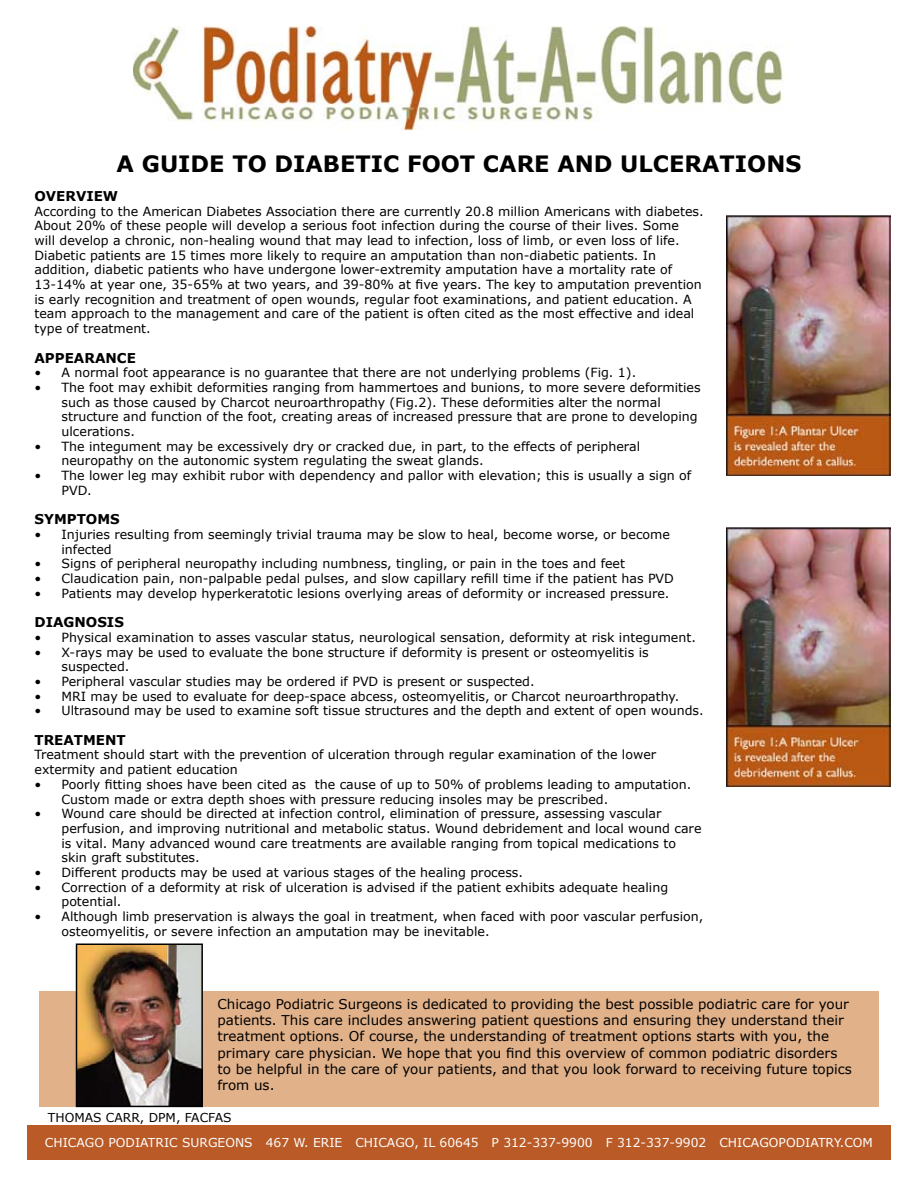
<style>
.page{position:relative;width:918px;height:1188px;background:#fff}
.page>*{position:absolute;margin:0;border:0;box-sizing:border-box;transform-origin:0 0}
.t1{font:700 22.5px "Verdana";color:#000}
.t2{font:13.5px/16.2px "Verdana";color:#000}
.t3{font:700 13.5px "Verdana";color:#000}
.t4{font:12.6px/14.7px "Verdana";color:#000}
.t5{font:12.3px "Verdana";color:#fff}
.t6{font:12.3px "Verdana";color:#000}
</style>
<div class="page">
<img style="left:133px;top:25px;width:652px;height:106px">
<div style="left:27px;top:1125px;width:864px;height:35px;background:#b95a27"></div>
<div style="left:39px;top:991px;width:840px;height:116px;background:#e1b18a"></div>
<img style="left:79px;top:947px;width:121px;height:157px">
<div style="left:76px;top:944px;width:127px;height:163px;border:2px solid #000"></div>
<img style="left:726px;top:216px;width:165px;height:259px">
<img style="left:727px;top:528px;width:164px;height:258px">
<h1 class="t1" style="left:117px;top:150px;width:686px">A GUIDE TO DIABETIC FOOT CARE AND ULCERATIONS</h1>
<p class="t3" style="left:34px;top:187px;width:85px">OVERVIEW</p>
<p class="t4" style="left:34px;top:203px;width:671px">According to the American Diabetes Association there are currently 20.8 million Americans with diabetes.<br>About 20% of these people will develop a serious foot infection during the course of their lives. Some<br>will develop a chronic, non-healing wound that may lead to infection, loss of limb, or even loss of life.<br>Diabetic patients are 15 times more likely to require an amputation than non-diabetic patients. In addition, diabetic patients who have undergone lower-extremity amputation have a mortality rate of 13-14% at year one, 35-65% at two years, and 39-80% at five years. The key to amputation prevention is early recognition and treatment of open wounds, regular foot examinations, and patient education. A team approach to the management and care of the patient is often cited as the most effective and ideal type of treatment.</p>
<p class="t3" style="left:34px;top:349px;width:82px">APPEARANCE</p>
<p class="t4" style="left:62px;top:365px;width:641px">A normal foot appearance is no guarantee that there are not underlying problems (Fig. 1).<br>The foot may exhibit deformities ranging from hammertoes and bunions, to more severe deformities such as those caused by Charcot neuroarthropathy (Fig.2). These deformities alter the normal structure and function of the foot, creating areas of increased pressure that are prone to developing ulcerations.<br>The integument may be excessively dry or cracked due, in part, to the effects of peripheral neuropathy on the autonomic system regulating the sweat glands.<br>The lower leg may exhibit rubor with dependency and pallor with elevation; this is usually a sign of PVD.</p>
<p class="t3" style="left:34px;top:511px;width:86px">SYMPTOMS</p>
<p class="t4" style="left:62px;top:527px;width:614px">Injuries resulting from seemingly trivial trauma may be slow to heal, become worse, or become infected<br>Signs of peripheral neuropathy including numbness, tingling, or pain in the toes and feet Claudication pain, non-palpable pedal pulses, and slow capillary refill time if the patient has PVD Patients may develop hyperkeratotic lesions overlying areas of deformity or increased pressure.</p>
<p class="t3" style="left:34px;top:614px;width:40px">DIAGNOSIS</p>
<p class="t4" style="left:62px;top:629px;width:636px">Physical examination to asses vascular status, neurological sensation, deformity at risk integument.<br>X-rays may be used to evaluate the bone structure if deformity is present or osteomyelitis is suspected.<br>Peripheral vascular studies may be ordered if PVD is present or suspected.<br>MRI</p>
<p class="t4" style="left:34px;top:365px;width:8px">• •</p>
<p class="t4" style="left:34px;top:438px;width:8px">•</p>
<p class="t4" style="left:34px;top:468px;width:8px">•</p>
<p class="t4" style="left:34px;top:527px;width:8px">•</p>
<p class="t4" style="left:34px;top:556px;width:8px;text-align:justify">• • •</p>
<p class="t4" style="left:34px;top:629px;width:8px">• •</p>
<p class="t4" style="left:34px;top:674px;width:8px;text-align:justify">• • •</p>
<p class="t4" style="left:62px;top:688px;width:644px;text-align:center">may be used to evaluate for deep-space abcess, osteomyelitis, or Charcot neuroarthropathy.<br>U ltrasound may be used to examine soft tissue structures and the depth and extent of open wounds.</p>
<p class="t3" style="left:34px;top:731px;width:11px">TRE</p>
<p class="t3" style="left:63px;top:731px;width:43px">ATMENT</p>
<p class="t4" style="left:34px;top:747px;width:623px">Treatment should start with the prevention of ulceration through regular examination of the lower extermity and patient education</p>
<p class="t4" style="left:62px;top:776px;width:643px">Poorly fitting shoes have been cited as the cause of up to 50% of problems leading to amputation.<br>Custom made or extra depth shoes with pressure reducing insoles may be prescribed.<br>Wound care should be directed at infection control, elimination of pressure, assessing vascular perfusion, and improving nutritional and metabolic status. Wound debridement and local wound care is vital. Many advanced wound care treatments are available ranging from topical medications to skin graft substitutes.<br>Different products may be used at various stages of the healing process.<br>Correction of a deformity at risk of ulceration is advised if the patient exhibits adequate healing potential.<br>Although limb preservation is always the goal in treatment, when faced with poor vascular perfusion, osteomyelitis, or severe infection an amputation may be inevitable.</p>
<p class="t4" style="left:34px;top:776px;width:8px">•</p>
<p class="t4" style="left:34px;top:806px;width:8px">•</p>
<p class="t4" style="left:34px;top:865px;width:8px">• •</p>
<p class="t4" style="left:34px;top:909px;width:8px">•</p>
<p class="t2" style="left:218px;top:995px;width:636px">Chicago Podiatric Surgeons is dedicated to providing the best possible podiatric care for your patients. This care includes answering patient questions and ensuring they understand their treatment options. Of course, the understanding of treatment options starts with you, the primary care physician. We hope that you find this overview of common podiatric disorders to be helpful in the care of your patients, and that you look forward to receiving future topics from us.</p>
<p class="t6" style="left:48px;top:1109px;width:183px">thomas carr, dpm, facfas</p>
<p class="t5" style="left:45px;top:1134px;width:830px">Chicago Podiatric Surgeons 467 W. Erie Chicago, IL 60645 P 312-337-9900 F 312-337-9902 chicagopodiatry.com</p>
</div>
